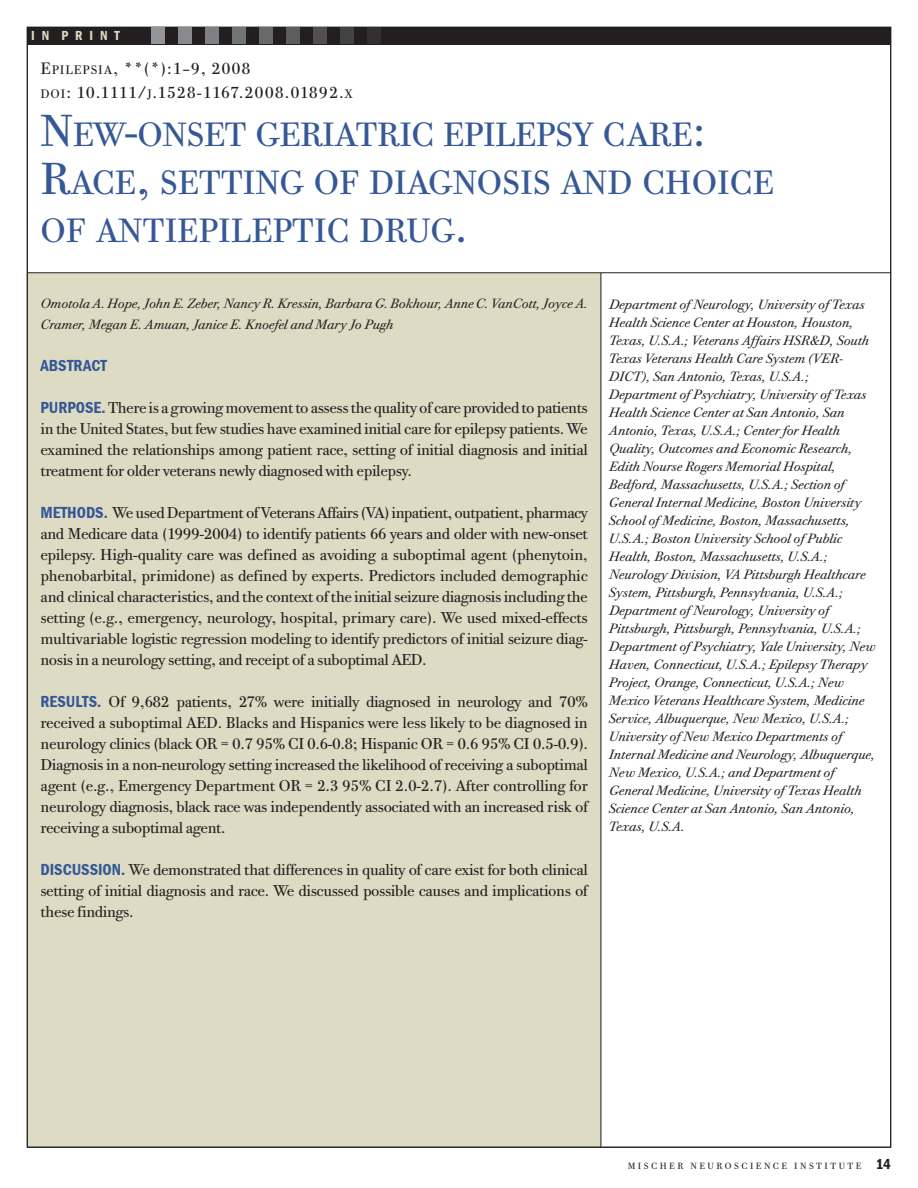
<style>
.page{position:relative;width:918px;height:1188px;background:#fff}
.page>*{position:absolute;margin:0;border:0;box-sizing:border-box;transform-origin:0 0}
.t1{font:33.75px/48px "Bodoni Twe ITC";color:#355896}
.t2{font:16.5px/24px "Bodoni Twe ITC";letter-spacing:.035em;color:#231f20}
.t3{font:600 16.5px "Franklin Got Cd ITCTT";color:#355896}
.t4{font:15.75px/21px "Bodoni Twe ITC";letter-spacing:-.03em;color:#231f20;text-align:justify}
.t5{font:italic 13.5px/18px "Bodoni Twe ITC";letter-spacing:-.01em;color:#231f20}
.t6{font:600 13.5px "Franklin Got Cd ITCTT";letter-spacing:.51em;color:#dddbc3}
.t7{font:9px "Bodoni Twe ITC";letter-spacing:.275em;color:#231f20}
.s1{font-size:12.3px}
.s2{font-size:45px}
.s3{font-family:"Franklin Got Cd ITCTT";font-weight:600;font-size:16.5px;color:#355896}
.s4{font-family:"Franklin Got Cd ITCTT";font-weight:600;font-size:15px}
</style>
<div class="page">
<div style="left:27px;top:273px;width:574px;height:875px;background:#dddbc3"></div>
<div style="left:27px;top:27px;width:864px;height:17px;background:#231f20"></div>
<hr style="left:601px;top:273px;width:1px;height:874px;background:#231f20">
<hr style="left:27px;top:272px;width:864px;height:1px;background:#231f20">
<div style="left:151px;top:27px;width:13px;height:17px;background:#939598"></div>
<div style="left:178px;top:27px;width:13px;height:17px;background:#888a8d"></div>
<div style="left:205px;top:27px;width:13px;height:17px;background:#7e8083"></div>
<div style="left:232px;top:27px;width:13px;height:17px;background:#737477"></div>
<div style="left:259px;top:27px;width:13px;height:17px;background:#69696c"></div>
<div style="left:286px;top:27px;width:13px;height:17px;background:#5d5d60"></div>
<div style="left:313px;top:27px;width:13px;height:17px;background:#505052"></div>
<div style="left:340px;top:27px;width:13px;height:17px;background:#414243"></div>
<div style="left:367px;top:27px;width:13px;height:17px;background:#323031"></div>
<p class="t6" style="left:31px;top:27px;width:90px">IN PRINT</p>
<p class="t2" style="left:40px;top:56px;width:314px">E<span class="s1">PILEPSIA</span>, **(*):1–9, 2008<br><span class="s1">DOI</span>: 10.1111/<span class="s1">J</span>.1528-1167.2008.01892.<span class="s1">X</span></p>
<h1 class="t1" style="left:40px;top:110px;width:735px"><span class="s2">N</span>EW<span class="s2">-</span>ONSET GERIATRIC EPILEPSY CARE<span class="s2">:<br>R</span>ACE<span class="s2">,</span> SETTING OF DIAGNOSIS AND CHOICE<br>OF ANTIEPILEPTIC DRUG<span class="s2">.</span></h1>
<p class="t5" style="left:40px;top:293px;width:549px;line-height:21px">Omotola A. Hope, John E. Zeber, Nancy R. Kressin, Barbara G. Bokhour, Anne C. VanCott, Joyce A.<br>Cramer, Megan E. Amuan, Janice E. Knoefel and Mary Jo Pugh</p>
<p class="t3" style="left:40px;top:356px;width:68px">ABSTRACT</p>
<p class="t4" style="left:41px;top:397px;width:549px"><span class="s3">PURPOSE.</span> There is a growing movement to assess the quality of care provided to patients in the United States, but few studies have examined initial care for epilepsy patients. We examined the relationships among patient race, setting of initial diagnosis and initial treatment for older veterans newly diagnosed with epilepsy.</p>
<p class="t4" style="left:40px;top:502px;width:549px"><span class="s3">METHODS.</span> We used Department ofVeterans Affairs (VA) inpatient, outpatient, pharmacy and Medicare data (1999-2004) to identify patients 66 years and older with new-onset epilepsy. High-quality care was defined as avoiding a suboptimal agent (phenytoin, phenobarbital, primidone) as defined by experts. Predictors included demographic and clinical characteristics, and the context of the initial seizure diagnosis including the setting (e.g., emergency, neurology, hospital, primary care). We used mixed-effects multivariable logistic regression modeling to identify predictors of initial seizure diag&shy;nosis in a neurology setting, and receipt of a suboptimal AED.</p>
<p class="t4" style="left:40px;top:691px;width:549px"><span class="s3">RESULTS.</span> Of 9,682 patients, 27% were initially diagnosed in neurology and 70% received a suboptimal AED. Blacks and Hispanics were less likely to be diagnosed in neurology clinics (black OR = 0.7 95% CI 0.6-0.8; Hispanic OR = 0.6 95% CI 0.5-0.9).<br>Diagnosis in a non-neurology setting increased the likelihood of receiving a suboptimal agent (e.g., Emergency Department OR = 2.3 95% CI 2.0-2.7). After controlling for neurology diagnosis, black race was independently associated with an increased risk of receiving a suboptimal agent.</p>
<p class="t4" style="left:40px;top:859px;width:549px"><span class="s3">DISCUSSION.</span> We demonstrated that differences in quality of care exist for both clinical setting of initial diagnosis and race. We discussed possible causes and implications of these findings.</p>
<p class="t5" style="left:609px;top:296px;width:268px">Department of Neurology, University of Texas Health Science Center at Houston, Houston, Texas, U.S.A.; Veterans Affairs HSR&amp;D, South Texas Veterans Health Care System (VER-DICT), San Antonio, Texas, U.S.A.; Department of Psychiatry, University of Texas Health Science Center at San Antonio, San Antonio, Texas, U.S.A.; Centerfor Health Quality, Outcomes and Economic Research, Edith Nourse Rogers Memorial Hospital, Bedford, Massachusetts, U.S.A.; Section of General Internal Medicine, Boston University School of Medicine, Boston, Massachusetts, U.S.A.; Boston University School of Public Health, Boston, Massachusetts, U.S.A.; Neurology Division, VA Pittsburgh Healthcare System, Pittsburgh, Pennsylvania, U.S.A.; Department of Neurology, University of Pittsburgh, Pittsburgh, Pennsylvania, U.S.A.; Department of Psychiatry, Yale University, New Haven, Connecticut, U.S.A.; Epilepsy Therapy Project, Orange, Connecticut, U.S.A.; New Mexico Veterans Healthcare System, Medicine Service, Albuquerque, New Mexico, U.S.A.; University of New Mexico Departments of Internal Medicine and Neurology, Albuquerque, New Mexico, U.S.A.; and Department of General Medicine, University of Texas Health Science Center at San Antonio, San Antonio, Texas, U.S.A.</p>
<p class="t7" style="left:628px;top:1161px;width:265px">MISCHER NEUROSCIENCE INSTITUTE <span class="s4">14</span></p>
</div>
